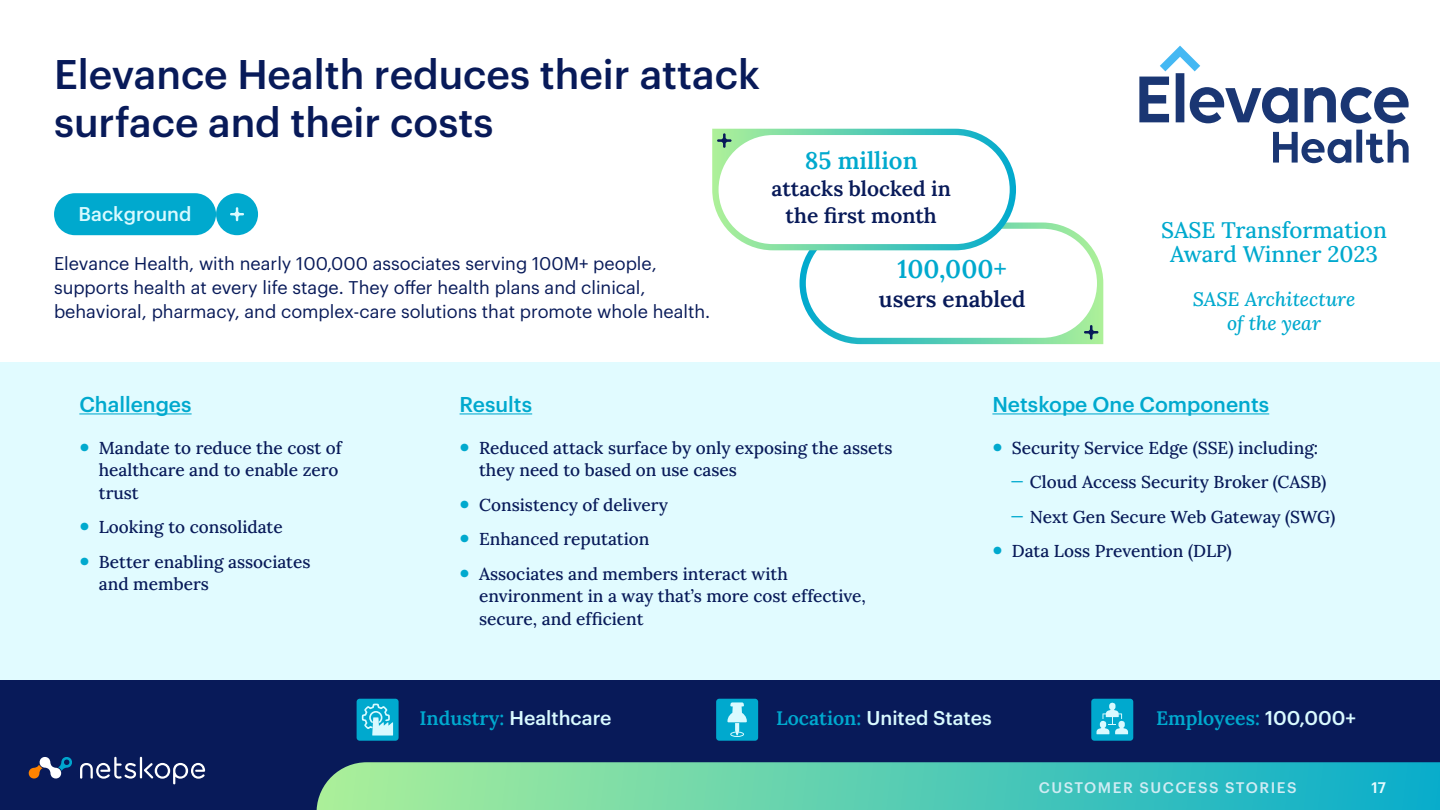
<style>
.page{position:relative;width:1440px;height:810px;background:#fff}
.page>*{position:absolute;margin:0;border:0;box-sizing:border-box;transform-origin:0 0}
.t1{font:500 40.5px/48.6px "Graphik";color:#081a59}
.t2{font:25.5px "Lora";color:#00a9ce}
.t3{font:24px "Lora";color:#00a9ce}
.t4{font:22.5px/24px "Lora";color:#00a9ce;text-align:center}
.t5{font:22.5px "Lora";color:#081a59}
.t6{font:500 21px "Graphik";color:#00a9ce}
.t7{font:21px/27px "Lora";color:#081a59;text-align:center}
.t8{font:500 19.5px "Graphik";color:#d9faff}
.t9{font:italic 19.5px/24px "Lora";color:#00a9ce;text-align:center}
.t10{font:19.5px "Lora";letter-spacing:-.005em;color:#00a9ce}
.t11{font:18px/24px "Graphik";color:#081a59}
.t12{font:17.25px/22.5px "Lora";color:#081a59}
.t13{font:500 15px "Graphik";letter-spacing:.1em;color:#d0ecf4}
.t14{font:500 15px "Graphik";color:#e9fcff}
.s1{font-size:25.5px;color:#00a9ce}
.s2{font-family:"Lora";font-weight:400;color:#00a9ce}
.s3{font-family:"Graphik";font-weight:500;color:#d9faff}
</style>
<div class="page">
<div style="left:0;top:679px;width:1440px;height:131px;background:#081a59"></div>
<svg style="left:317px;top:762px;width:1123px;height:48px;background:#57cab1"></svg>
<svg style="left:28px;top:757px;width:44px;height:22px"></svg>
<hr style="left:140px;top:757px;width:2px;height:21px;background:#fff">
<svg style="left:80px;top:757px;width:56px;height:22px"></svg>
<svg style="left:144px;top:763px;width:61px;height:21px"></svg>
<div style="left:0;top:362px;width:1440px;height:318px;background:#e1fbff"></div>
<hr style="left:460px;top:413px;width:72px;height:1px;background:#00a9ce">
<hr style="left:992px;top:413px;width:277px;height:1px;background:#00a9ce">
<hr style="left:79px;top:413px;width:113px;height:1px;background:#00a9ce">
<svg style="left:1139px;top:46px;width:270px;height:117px"></svg>
<div style="left:54px;top:193px;width:162px;height:42px;background:#00a9ce;border-radius:21px"></div>
<div style="left:216px;top:193px;width:42px;height:42px;background:#00a9ce;border-radius:50%"></div>
<svg style="left:230px;top:207px;width:14px;height:14px"></svg>
<div style="left:357px;top:699px;width:42px;height:42px;background:#00a9ce;border-radius:3px"></div>
<svg style="left:361px;top:703px;width:32px;height:33px"></svg>
<div style="left:716px;top:699px;width:42px;height:42px;background:#00a9ce;border-radius:3px"></div>
<svg style="left:727px;top:702px;width:20px;height:35px"></svg>
<div style="left:1091px;top:699px;width:42px;height:42px;background:#00a9ce;border-radius:3px"></div>
<svg style="left:1097px;top:702px;width:31px;height:32px"></svg>
<svg style="left:712px;top:129px;width:391px;height:215px"></svg>
<h1 class="t1" style="left:54px;top:46px;width:707px">Elevance Health reduces their attack surface and their costs</h1>
<p class="t8" style="left:79px;top:200px;width:114px">Background</p>
<p class="t11" style="left:54px;top:250px;width:658px">Elevance Health, with nearly 100,000 associates serving 100M+ people, supports health at every life stage. They offer health plans and clinical, behavioral, pharmacy, and complex-care solutions that promote whole health.</p>
<h3 class="t3" style="left:805px;top:143px;width:114px">85 million</h3>
<p class="t7" style="left:772px;top:174px;width:181px">attacks blocked in the first month</p>
<h2 class="t2" style="left:898px;top:250px;width:111px">100,000+</h2>
<h3 class="t5" style="left:879px;top:282px;width:148px">users enabled</h3>
<h3 class="t4" style="left:1161px;top:216px;width:227px">SASE Transformation<br>Award Winner 2023</h3>
<p class="t9" style="left:1193px;top:286px;width:164px">SASE Architecture of the year</p>
<p class="t6" style="left:79px;top:388px;width:114px">Challenges</p>
<p class="t12" style="left:99px;top:435px;width:244px;text-indent:-20px"><span class="s1">•</span> Mandate to reduce the cost of healthcare and to enable zero trust</p>
<p class="t12" style="left:79px;top:515px;width:205px"><span class="s1">•</span> Looking to consolidate</p>
<p class="t12" style="left:99px;top:549px;width:213px;text-indent:-20px"><span class="s1">•</span> Better enabling associates and members</p>
<p class="t6" style="left:460px;top:388px;width:74px">Results</p>
<p class="t6" style="left:992px;top:388px;width:278px">Netskope One Components</p>
<p class="t12" style="left:479px;top:435px;width:415px;text-indent:-20px"><span class="s1">•</span> Reduced attack surface by only exposing the assets they need to based on use cases</p>
<p class="t12" style="left:460px;top:492px;width:210px"><span class="s1">•</span> Consistency of delivery</p>
<p class="t12" style="left:460px;top:527px;width:191px"><span class="s1">•</span> Enhanced reputation</p>
<p class="t12" style="left:479px;top:561px;width:388px;text-indent:-20px"><span class="s1">•</span> Associates and members interact with environment in a way that’s more cost effective, secure, and efficient</p>
<p class="t12" style="left:1010px;top:429px;width:326px;line-height:34.5px;text-indent:-18px"><span class="s1">•</span> Security Service Edge (SSE) including: <span class="s1">−</span> Cloud Access Security Broker (CASB) <span class="s1">−</span> Next Gen Secure Web Gateway (SWG)</p>
<p class="t12" style="left:992px;top:539px;width:241px"><span class="s1">•</span> Data Loss Prevention (DLP)</p>
<p class="t8" style="left:420px;top:704px;width:193px"><span class="s2">Industry:</span> Healthcare</p>
<p class="t8" style="left:776px;top:704px;width:217px"><span class="s2">Location:</span> United States</p>
<p class="t10" style="left:1156px;top:704px;width:201px">Employees: <span class="s3">100,000+</span></p>
<p class="t13" style="left:1039px;top:777px;width:259px">CUSTOMER SUCCESS STORIES</p>
<p class="t14" style="left:1372px;top:776px;width:16px">17</p>
</div>
